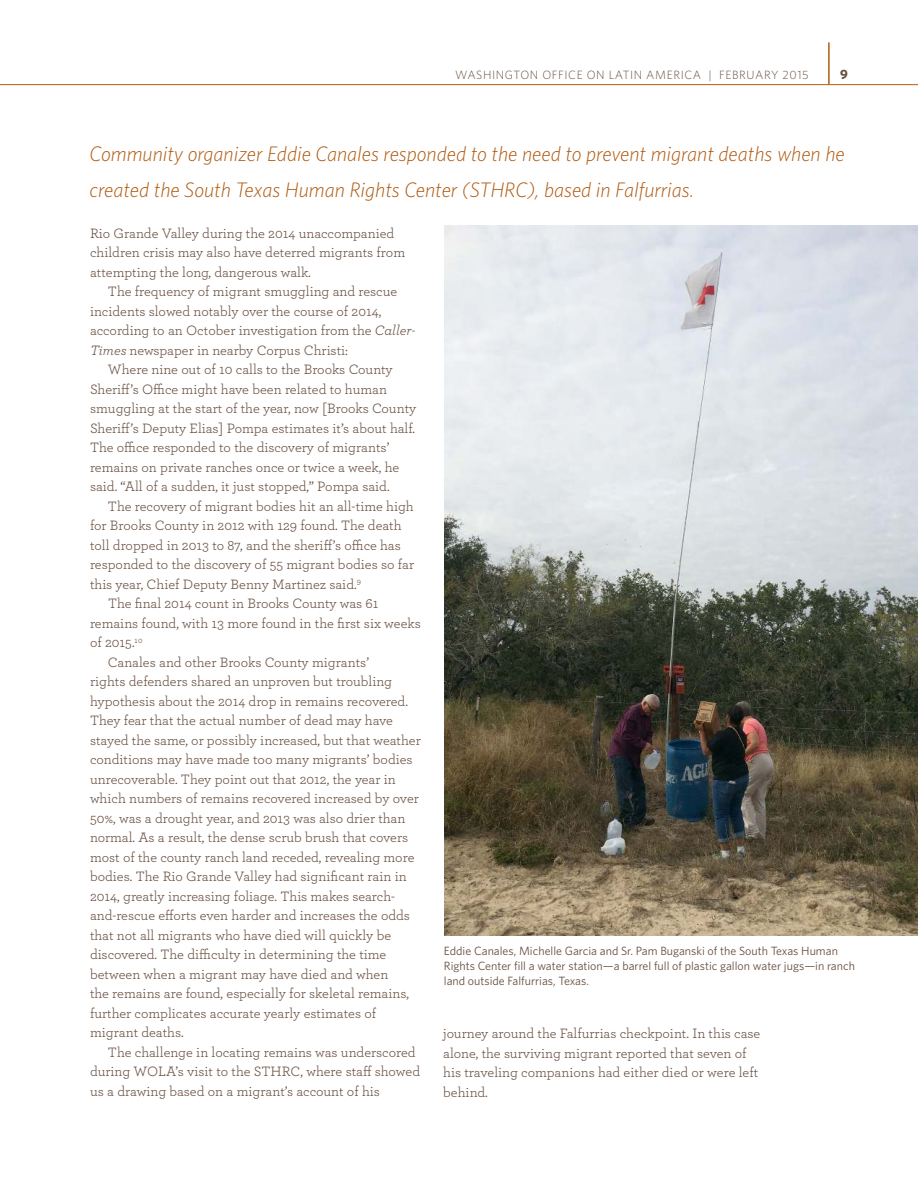
<style>
.page{position:relative;width:918px;height:1188px;background:#fff}
.page>*{position:absolute;margin:0;border:0;box-sizing:border-box;transform-origin:0 0}
.t1{font:italic 300 21px/36px "Whitney";color:#b15b11}
.t2{font:14.25px/19.5px "Archer";color:#684f40}
.t3{font:700 13.5px "Whitney";color:#684f40}
.t4{font:12px/15px "Whitney";color:#684f40}
.t5{font:300 12px "Whitney";letter-spacing:.05em;color:#684f40}
.s1{font-style:italic}
</style>
<div class="page">
<hr style="left:0;top:84px;width:918px;height:1px;background:#b15b11">
<hr style="left:828px;top:42px;width:2px;height:43px;background:#b15b11">
<img style="left:444px;top:225px;width:474px;height:711px">
<p class="t5" style="left:455px;top:69px;width:355px">WASHINGTON OFFICE ON LATIN AMERICA | FEBRUARY 2015</p>
<p class="t3" style="left:840px;top:68px;width:9px">9</p>
<h1 class="t1" style="left:90px;top:137px;width:757px">Community organizer Eddie Canales responded to the need to prevent migrant deaths when he created the South Texas Human Rights Center (STHRC), based in Falfurrias.</h1>
<p class="t2" style="left:90px;top:224px;width:317px">Rio Grande Valley during the 2014 unaccompanied children crisis may also have deterred migrants from attempting the long, dangerous walk.</p>
<p class="t2" style="left:108px;top:283px;width:291px">The frequency of migrant smuggling and rescue</p>
<p class="t2" style="left:90px;top:302px;width:293px">incidents slowed notably over the course of 2014,</p>
<p class="t2" style="left:90px;top:322px;width:327px">according to an October investigation from the <span class="s1">Caller-</span></p>
<p class="t2" style="left:90px;top:341px;width:260px"><span class="s1">Times</span> newspaper in nearby Corpus Christi:</p>
<p class="t2" style="left:108px;top:361px;width:286px">Where nine out of 10 calls to the Brooks County</p>
<p class="t2" style="left:90px;top:380px;width:299px">Sheriff’s Office might have been related to human</p>
<p class="t2" style="left:90px;top:400px;width:328px">smuggling at the start of the year, now [Brooks County</p>
<p class="t2" style="left:90px;top:419px;width:327px">Sheriff’s Deputy Elias] Pompa estimates it’s about half.</p>
<p class="t2" style="left:90px;top:439px;width:301px">The office responded to the discovery of migrants’</p>
<p class="t2" style="left:90px;top:458px;width:311px">remains on private ranches once or twice a week, he</p>
<p class="t2" style="left:90px;top:478px;width:301px">said. “All of a sudden, it just stopped,” Pompa said.</p>
<p class="t2" style="left:108px;top:497px;width:307px">The recovery of migrant bodies hit an all-time high</p>
<p class="t2" style="left:90px;top:517px;width:313px">for Brooks County in 2012 with 129 found. The death</p>
<p class="t2" style="left:90px;top:536px;width:312px">toll dropped in 2013 to 87, and the sheriff’s office has</p>
<p class="t2" style="left:90px;top:556px;width:326px">responded to the discovery of 55 migrant bodies so far</p>
<p class="t2" style="left:90px;top:575px;width:273px">this year, Chief Deputy Benny Martinez said.<sup>9</sup></p>
<p class="t2" style="left:108px;top:595px;width:272px">The final 2014 count in Brooks County was 61</p>
<p class="t2" style="left:90px;top:614px;width:332px">remains found, with 13 more found in the first six weeks</p>
<p class="t2" style="left:90px;top:634px;width:54px">of 2015.<sup>10</sup></p>
<p class="t2" style="left:108px;top:653px;width:263px">Canales and other Brooks County migrants’</p>
<p class="t2" style="left:90px;top:673px;width:304px">rights defenders shared an unproven but troubling</p>
<p class="t2" style="left:90px;top:692px;width:320px">hypothesis about the 2014 drop in remains recovered.</p>
<p class="t2" style="left:90px;top:712px;width:305px">They fear that the actual number of dead may have</p>
<p class="t2" style="left:90px;top:731px;width:332px">stayed the same, or possibly increased, but that weather</p>
<p class="t2" style="left:90px;top:751px;width:324px">conditions may have made too many migrants’ bodies</p>
<p class="t2" style="left:90px;top:770px;width:307px">unrecoverable. They point out that 2012, the year in</p>
<p class="t2" style="left:90px;top:790px;width:330px">which numbers of remains recovered increased by over</p>
<p class="t2" style="left:90px;top:809px;width:317px">50%, was a drought year, and 2013 was also drier than</p>
<p class="t2" style="left:90px;top:829px;width:320px">normal. As a result, the dense scrub brush that covers</p>
<p class="t2" style="left:90px;top:848px;width:326px">most of the county ranch land receded, revealing more</p>
<p class="t2" style="left:90px;top:868px;width:318px">bodies. The Rio Grande Valley had significant rain in</p>
<p class="t2" style="left:90px;top:887px;width:307px">2014, greatly increasing foliage. This makes search-</p>
<p class="t2" style="left:90px;top:907px;width:321px">and-rescue efforts even harder and increases the odds</p>
<p class="t2" style="left:90px;top:926px;width:303px">that not all migrants who have died will quickly be</p>
<p class="t2" style="left:90px;top:946px;width:298px">discovered. The difficulty in determining the time</p>
<p class="t2" style="left:90px;top:965px;width:300px">between when a migrant may have died and when</p>
<p class="t2" style="left:90px;top:985px;width:321px">the remains are found, especially for skeletal remains,</p>
<p class="t2" style="left:90px;top:1004px;width:288px">further complicates accurate yearly estimates of</p>
<p class="t2" style="left:90px;top:1024px;width:95px">migrant deaths.</p>
<p class="t2" style="left:108px;top:1043px;width:309px">The challenge in locating remains was underscored</p>
<p class="t2" style="left:90px;top:1063px;width:332px">during WOLA’s visit to the STHRC, where staff showed</p>
<p class="t2" style="left:90px;top:1082px;width:291px">us a drawing based on a migrant’s account of his</p>
<p class="t4" style="left:444px;top:944px;width:413px">Eddie Canales, Michelle Garcia and Sr. Pam Buganski of the South Texas Human<br>Rights Center fill a water station—a barrel full of plastic gallon water jugs—in ranch land outside Falfurrias, Texas.</p>
<p class="t2" style="left:443px;top:1024px;width:319px">journey around the Falfurrias checkpoint. In this case alone, the surviving migrant reported that seven of his traveling companions had either died or were left behind.</p>
</div>
